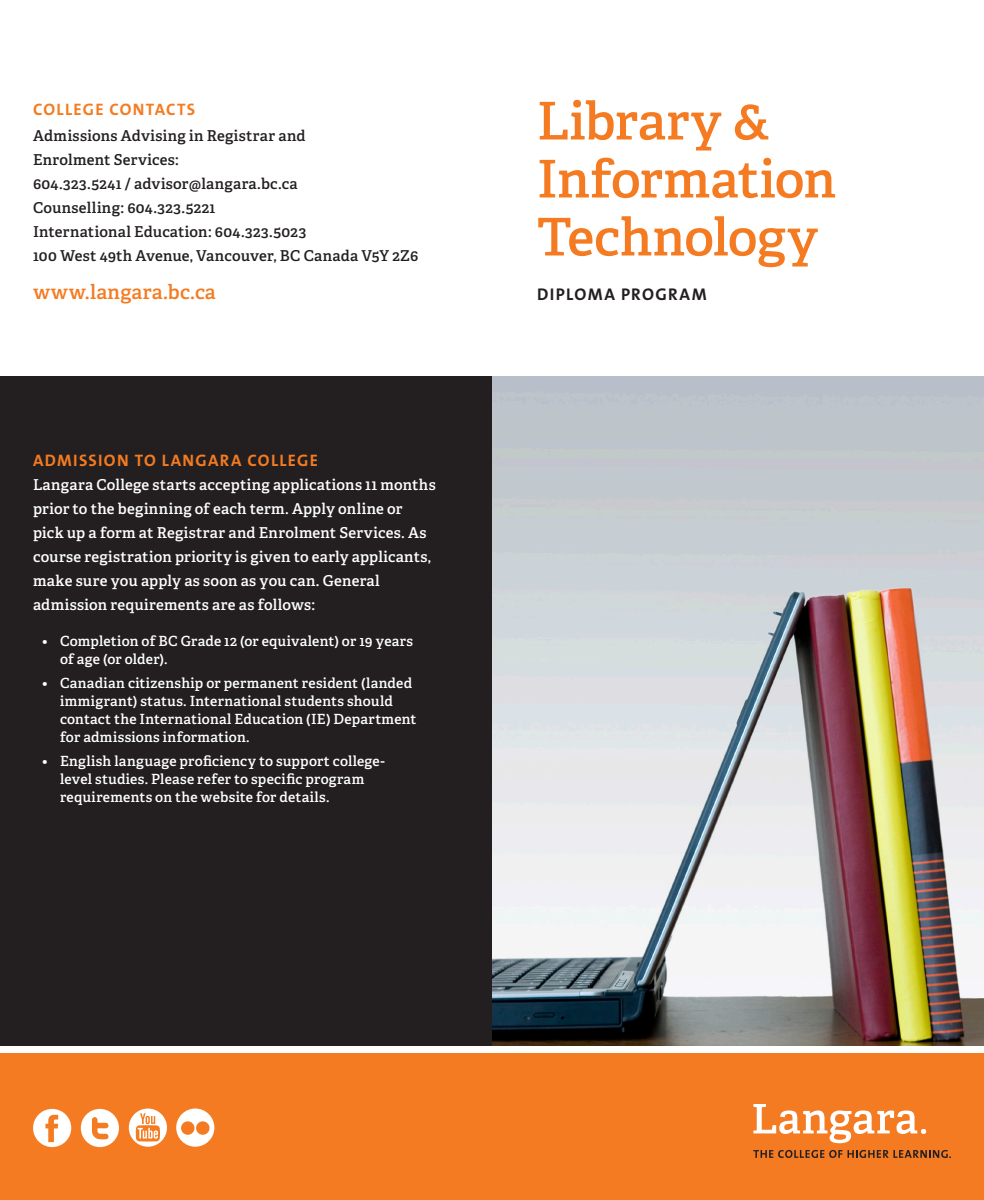
<style>
.page{position:relative;width:984px;height:1200px;background:#fff}
.page>*{position:absolute;margin:0;border:0;box-sizing:border-box;transform-origin:0 0}
.Cover_Title{font:600 52px/58px "Adelle";letter-spacing:-.01em;color:#f47b21}
.t1{font:600 20px "Adelle";letter-spacing:.01em;color:#f47b21}
.New_Subtitle{font:700 17px "The Sans Os F";letter-spacing:.075em;color:#231f20}
.Header_orange_-_no_a{font:700 16.8px "The Sans Os F";letter-spacing:.075em;color:#f47b21}
.t2{font:600 15px/24px "Adelle";letter-spacing:.015em;color:#fff}
.t3{font:600 15px/24px "Adelle";letter-spacing:.02em;color:#231f20}
.t4{font:600 14px/18px "Adelle";letter-spacing:.015em;color:#fff}
</style>
<div class="page">
<div style="left:0;top:1054px;width:984px;height:146px;background:#f47b21"></div>
<div style="left:0;top:377px;width:492px;height:669px;background:#231f20"></div>
<svg style="left:753px;top:1150px;width:198px;height:8px"></svg>
<svg style="left:753px;top:1104px;width:173px;height:39px"></svg>
<svg style="left:129px;top:1109px;width:38px;height:38px"></svg>
<svg style="left:33px;top:1109px;width:38px;height:38px"></svg>
<svg style="left:81px;top:1109px;width:38px;height:38px"></svg>
<svg style="left:176px;top:1109px;width:38px;height:38px"></svg>
<img style="left:492px;top:377px;width:492px;height:669px">
<p class="Header_orange_-_no_a" style="left:33px;top:99px;width:164px">COLLEGE CONTACTS</p>
<p class="t3" style="left:33px;top:124px;width:387px">Admissions Advising in Registrar and<br>Enrolment Services:<br>604.323.5241 / advisor@langara.bc.ca<br>Counselling: 604.323.5221<br>International Education: 604.323.5023<br>100 West 49th Avenue, Vancouver, BC Canada V5Y 2Z6</p>
<p class="t1" style="left:33px;top:279px;width:184px">www.langara.bc.ca</p>
<p class="Header_orange_-_no_a" style="left:33px;top:449px;width:286px">ADMISSION TO LANGARA COLLEGE</p>
<p class="t2" style="left:33px;top:473px;width:404px">Langara College starts accepting applications 11 months prior to the beginning of each term. Apply online or pick up a form at Registrar and Enrolment Services. As course registration priority is given to early applicants, make sure you apply as soon as you can. General admission requirements are as follows:</p>
<p class="t4" style="left:60px;top:632px;width:355px;text-indent:-18px">• Completion of BC Grade 12 (or equivalent) or 19 years of age (or older).</p>
<p class="t4" style="left:60px;top:674px;width:358px;text-indent:-18px">• Canadian citizenship or permanent resident (landed immigrant) status. International students should contact the International Education (IE) Department for admissions information.</p>
<p class="t4" style="left:60px;top:752px;width:326px;text-indent:-18px">• English language proficiency to support college&shy;level studies. Please refer to specific program requirements on the website for details.</p>
<p class="Cover_Title" style="left:537px;top:93px;width:301px">Library &amp;<br>Information<br>Technology</p>
<p class="New_Subtitle" style="left:537px;top:284px;width:171px">DIPLOMA PROGRAM</p>
</div>
